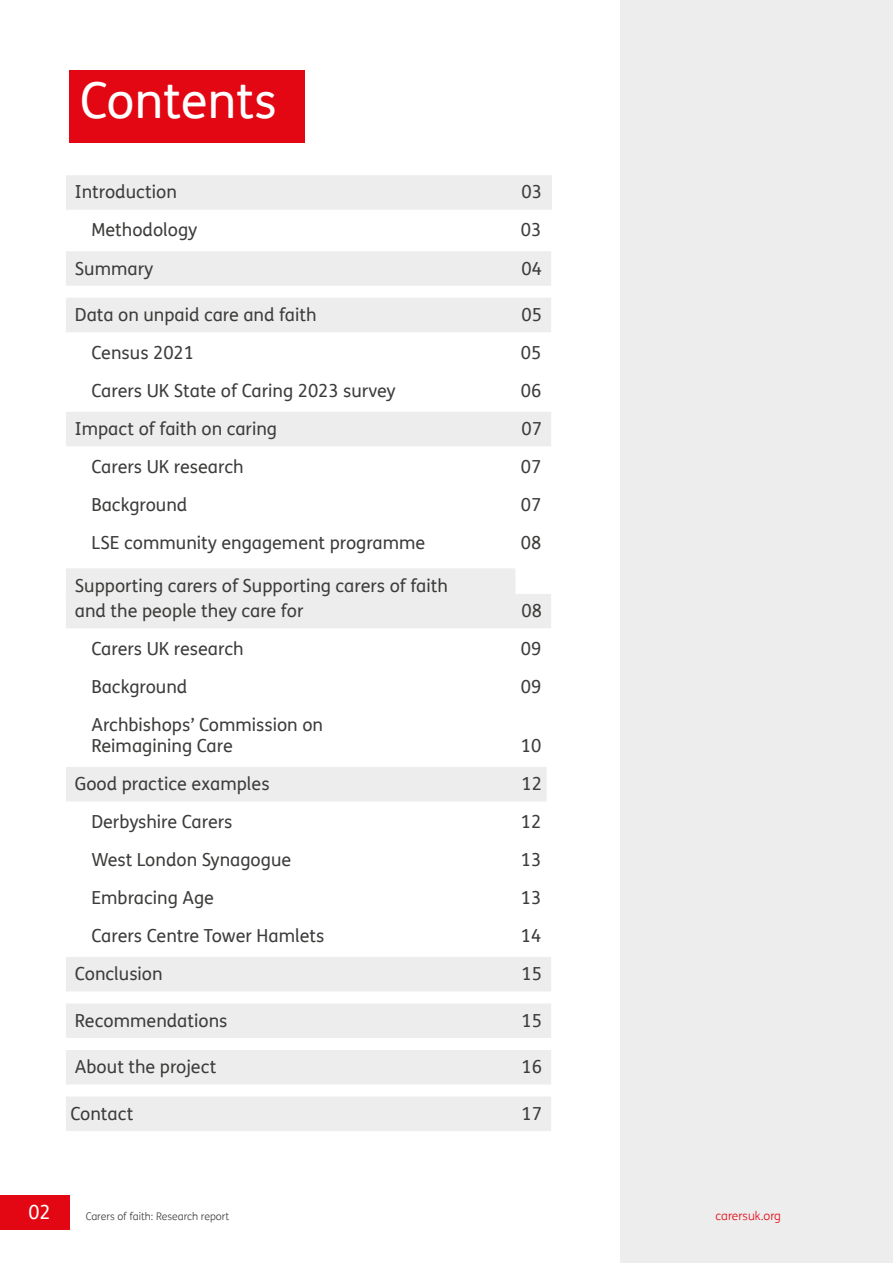
<style>
.page{position:relative;width:893px;height:1263px;background:#fff}
.page>*{position:absolute;margin:0;border:0;box-sizing:border-box;transform-origin:0 0}
.H2_-Section_header{font:49.5px "FS Me";letter-spacing:-.01em;color:#fff}
.t1{font:19.5px "FS Me";color:#fff}
.toc_style{font:18px/25.5px "FS Me";color:#3c3c3b}
.t2{font:300 12px "FS Me";color:#e30613}
.t3{font:300 10.5px "FS Me";color:#3c3c3b}
</style>
<div class="page">
<div style="left:621px;top:0;width:272px;height:1263px;background:#ededed"></div>
<div style="left:66px;top:175px;width:486px;height:35px;background:#ededed"></div>
<div style="left:66px;top:251px;width:485px;height:35px;background:#ededed"></div>
<div style="left:66px;top:298px;width:485px;height:34px;background:#ededed"></div>
<div style="left:66px;top:412px;width:485px;height:34px;background:#ededed"></div>
<div style="left:66px;top:568px;width:449px;height:35px;background:#ededed"></div>
<div style="left:66px;top:594px;width:485px;height:34px;background:#ededed"></div>
<div style="left:66px;top:767px;width:481px;height:34px;background:#ededed"></div>
<div style="left:66px;top:957px;width:485px;height:34px;background:#ededed"></div>
<div style="left:66px;top:1003px;width:485px;height:35px;background:#ededed"></div>
<div style="left:66px;top:1050px;width:485px;height:34px;background:#ededed"></div>
<div style="left:66px;top:1096px;width:485px;height:35px;background:#ededed"></div>
<div style="left:0;top:1195px;width:70px;height:34px;background:#e30613"></div>
<div style="left:69px;top:70px;width:235px;height:73px;background:#e30613"></div>
<h2 class="H2_-Section_header" style="left:80px;top:66px;width:199px">Contents</h2>
<h1 class="H2_-Section_header" style="left:86px;top:69px;width:199px">Contents</h1>
<p class="toc_style" style="left:75px;top:179px;width:104px">Introduction</p>
<p class="toc_style" style="left:522px;top:179px;width:22px">03</p>
<p class="toc_style" style="left:91px;top:217px;width:107px">Methodology</p>
<p class="toc_style" style="left:521px;top:217px;width:22px">03</p>
<p class="toc_style" style="left:75px;top:255px;width:80px">Summary</p>
<p class="toc_style" style="left:522px;top:255px;width:22px">04</p>
<p class="toc_style" style="left:75px;top:302px;width:243px">Data on unpaid care and faith</p>
<p class="toc_style" style="left:522px;top:302px;width:22px">05</p>
<p class="toc_style" style="left:91px;top:340px;width:104px">Census 2021</p>
<p class="toc_style" style="left:521px;top:340px;width:22px">05</p>
<p class="toc_style" style="left:91px;top:378px;width:306px">Carers UK State of Caring 2023 survey</p>
<p class="toc_style" style="left:521px;top:378px;width:22px">06</p>
<p class="toc_style" style="left:75px;top:416px;width:204px">Impact of faith on caring</p>
<p class="toc_style" style="left:522px;top:416px;width:22px">07</p>
<p class="toc_style" style="left:91px;top:454px;width:154px">Carers UK research</p>
<p class="toc_style" style="left:521px;top:454px;width:22px">07</p>
<p class="toc_style" style="left:91px;top:492px;width:97px">Background</p>
<p class="toc_style" style="left:521px;top:492px;width:22px">07</p>
<p class="toc_style" style="left:91px;top:530px;width:335px">LSE community engagement programme</p>
<p class="toc_style" style="left:521px;top:530px;width:22px">08</p>
<p class="toc_style" style="left:75px;top:572px;width:374px">Supporting carers of Supporting carers of faith and the people they care for</p>
<p class="toc_style" style="left:522px;top:598px;width:22px">08</p>
<p class="toc_style" style="left:91px;top:636px;width:154px">Carers UK research</p>
<p class="toc_style" style="left:521px;top:636px;width:22px">09</p>
<p class="toc_style" style="left:91px;top:674px;width:97px">Background</p>
<p class="toc_style" style="left:521px;top:674px;width:22px">09</p>
<p class="toc_style" style="left:91px;top:714px;width:233px;line-height:21px">Archbishops’ Commission on<br>Reimagining Care</p>
<p class="toc_style" style="left:521px;top:733px;width:22px">10</p>
<p class="toc_style" style="left:75px;top:771px;width:196px">Good practice examples</p>
<p class="toc_style" style="left:522px;top:771px;width:22px">12</p>
<p class="toc_style" style="left:91px;top:809px;width:143px">Derbyshire Carers</p>
<p class="toc_style" style="left:521px;top:809px;width:22px">12</p>
<p class="toc_style" style="left:91px;top:847px;width:201px">West London Synagogue</p>
<p class="toc_style" style="left:521px;top:847px;width:22px">13</p>
<p class="toc_style" style="left:91px;top:885px;width:124px">Embracing Age</p>
<p class="toc_style" style="left:521px;top:885px;width:22px">13</p>
<p class="toc_style" style="left:91px;top:923px;width:234px">Carers Centre Tower Hamlets</p>
<p class="toc_style" style="left:521px;top:923px;width:22px">14</p>
<p class="toc_style" style="left:75px;top:961px;width:89px">Conclusion</p>
<p class="toc_style" style="left:522px;top:961px;width:22px">15</p>
<p class="toc_style" style="left:75px;top:1007px;width:154px">Recommendations</p>
<p class="toc_style" style="left:522px;top:1007px;width:22px">15</p>
<p class="toc_style" style="left:75px;top:1054px;width:143px">About the project</p>
<p class="toc_style" style="left:522px;top:1054px;width:22px">16</p>
<p class="toc_style" style="left:70px;top:1100px;width:65px">Contact</p>
<p class="toc_style" style="left:522px;top:1100px;width:22px">17</p>
<p class="t1" style="left:28px;top:1199px;width:24px">02</p>
<p class="t3" style="left:86px;top:1209px;width:145px">Carers of faith: Research report</p>
<p class="t2" style="left:715px;top:1207px;width:67px">carersuk.org</p>
</div>
